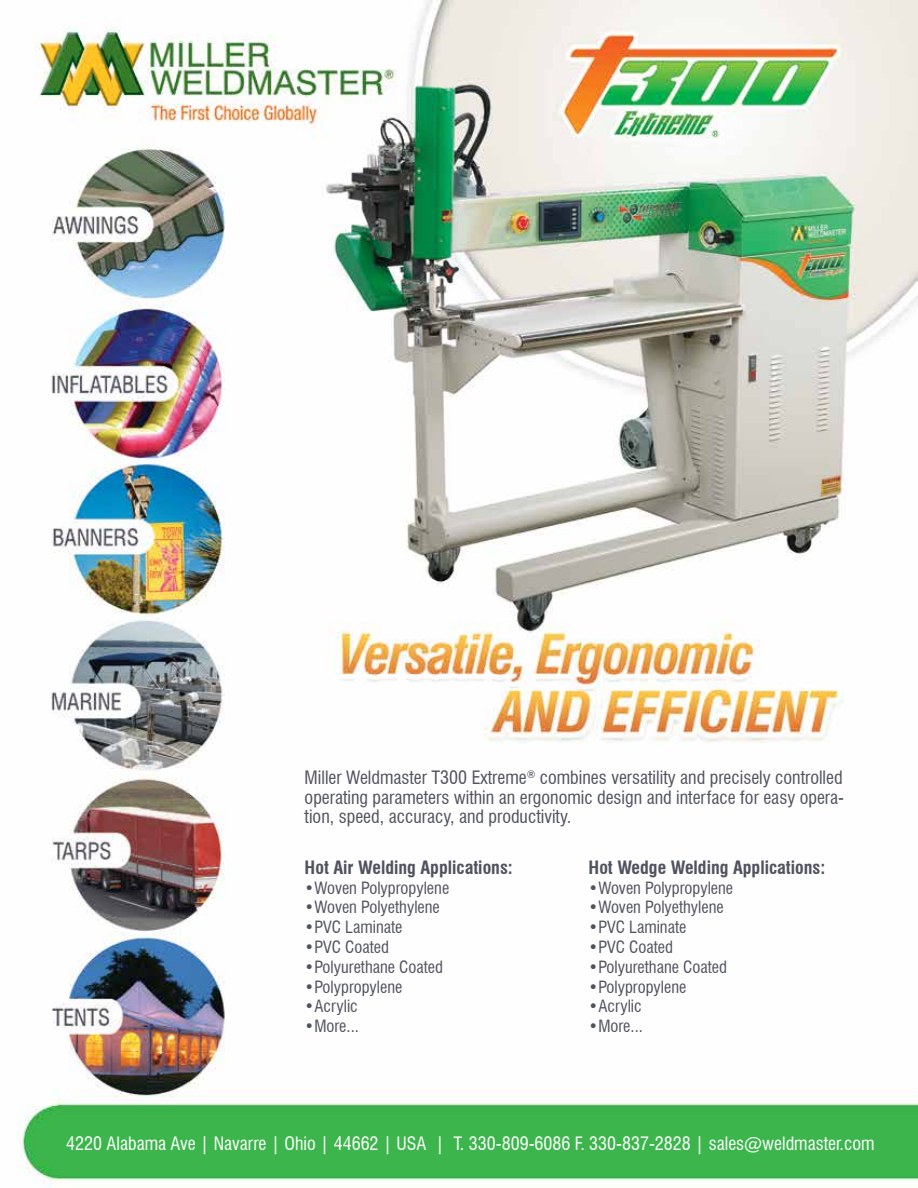
<style>
.page{position:relative;width:918px;height:1188px;background:#fff}
.page>*{position:absolute;margin:0;border:0;box-sizing:border-box;transform-origin:0 0}
.t1{font:condensed 18px/19.5px "Swiss 721 BT";color:#50525e;text-align:justify}
.t2{font:condensed 18px "Swiss 721 BT";color:#fff}
.t3{font:700 condensed 18px "Swiss 721 BT";color:#50525e}
.t4{font:condensed 16.5px "Swiss 721 BT";color:#50525e}
</style>
<div class="page">
<img style="left:17px;top:0;width:901px;height:1188px">
<p class="t1" style="left:305px;top:768px;width:541px">Miller Weldmaster T300 Extreme<sup>®</sup> combines versatility and precisely controlled operating parameters within an ergonomic design and interface for easy opera&shy;tion, speed, accuracy, and productivity.</p>
<p class="t3" style="left:305px;top:856px;width:210px">Hot Air Welding Applications:</p>
<p class="t4" style="left:305px;top:878px;width:146px">•Woven Polypropylene</p>
<p class="t4" style="left:305px;top:897px;width:137px">•Woven Polyethylene</p>
<p class="t4" style="left:305px;top:917px;width:99px">•PVC Laminate</p>
<p class="t4" style="left:305px;top:937px;width:86px">•PVC Coated</p>
<p class="t4" style="left:305px;top:957px;width:140px">•Polyurethane Coated</p>
<p class="t4" style="left:305px;top:977px;width:99px">•Polypropylene</p>
<p class="t4" style="left:305px;top:996px;width:55px">•Acrylic</p>
<p class="t4" style="left:305px;top:1016px;width:56px">•More...</p>
<p class="t3" style="left:589px;top:856px;width:238px">Hot Wedge Welding Applications:</p>
<p class="t4" style="left:589px;top:878px;width:146px">•Woven Polypropylene</p>
<p class="t4" style="left:589px;top:897px;width:137px">•Woven Polyethylene</p>
<p class="t4" style="left:589px;top:917px;width:99px">•PVC Laminate</p>
<p class="t4" style="left:589px;top:937px;width:86px">•PVC Coated</p>
<p class="t4" style="left:589px;top:957px;width:140px">•Polyurethane Coated</p>
<p class="t4" style="left:589px;top:977px;width:99px">•Polypropylene</p>
<p class="t4" style="left:589px;top:996px;width:55px">•Acrylic</p>
<p class="t4" style="left:589px;top:1016px;width:56px">•More...</p>
<p class="t2" style="left:66px;top:1133px;width:810px">4220 Alabama Ave | Navarre | Ohio | 44662 | USA | T. 330-809-6086 F. 330-837-2828 | sales@weldmaster.com</p>
</div>
